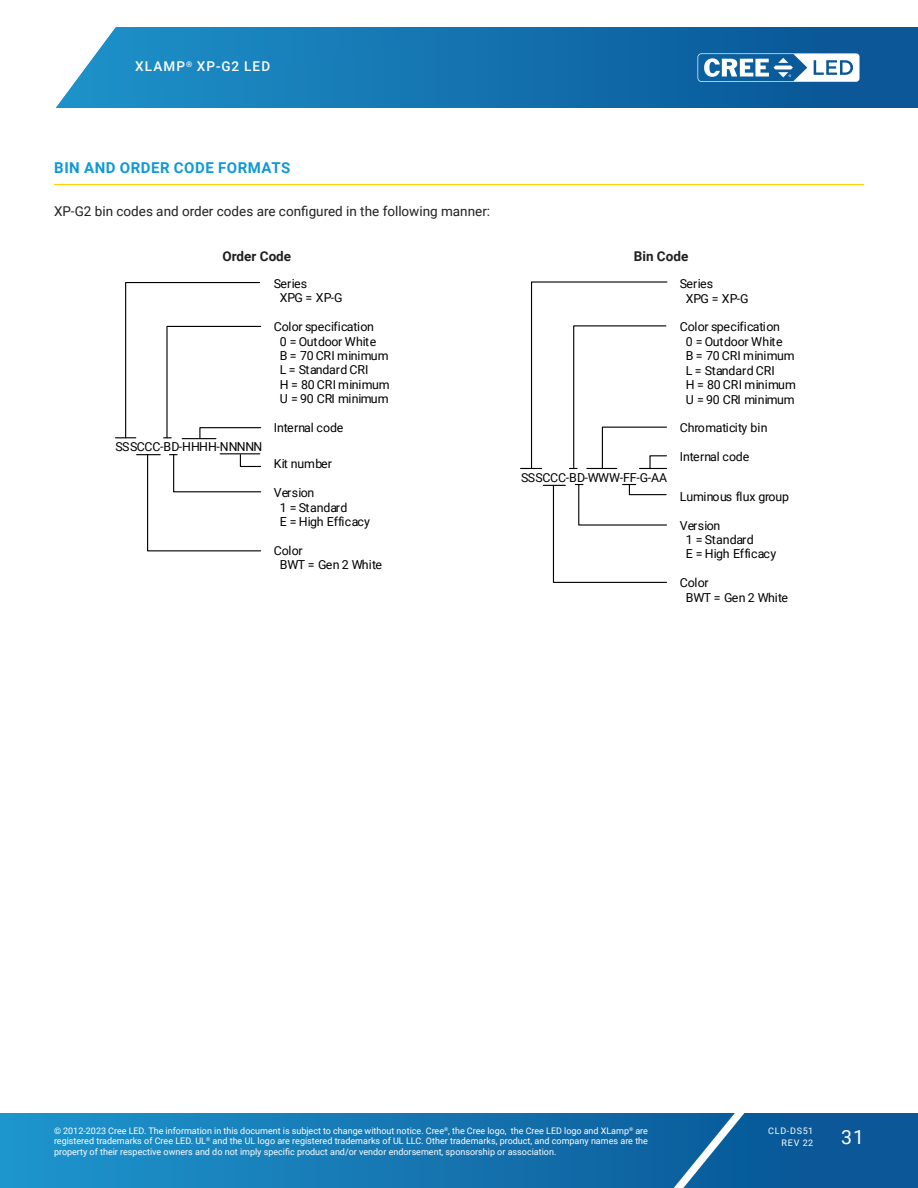
<style>
.page{position:relative;width:918px;height:1188px;background:#fff}
.page>*{position:absolute;margin:0;border:0;box-sizing:border-box;transform-origin:0 0}
.t1{font:19.5px "Roboto";color:#fff}
.t2{font:700 15px "Roboto";letter-spacing:.035em;color:#0f99d6}
.t3{font:13.5px "Roboto";color:#221f1f}
.t4{font:700 13.5px "Roboto";color:#221f1f}
.t5{font:500 13.5px "Roboto";letter-spacing:.085em;color:#fff}
.t6{font:12.45px "Roboto";letter-spacing:-.015em;color:#000}
.t7{font:12.3px/14.4px "Roboto";letter-spacing:-.005em;color:#000}
.t8{font:9px/10.8px "Roboto";color:#fff;text-align:justify}
.t9{font:9px/12px "Roboto";letter-spacing:.085em;color:#fff;text-align:right}
</style>
<div class="page">
<img style="left:0;top:1113px;width:918px;height:75px">
<svg style="left:644px;top:1113px;width:117px;height:75px;background:#1d6ca5"></svg>
<svg style="left:85px;top:27px;width:833px;height:81px;background:#1573ae"></svg>
<img style="left:55px;top:68px;width:30px;height:40px">
<svg style="left:698px;top:53px;width:162px;height:29px"></svg>
<hr style="left:54px;top:184px;width:810px;height:1px;background:#ffce00">
<hr style="left:220px;top:453px;width:40px;height:1px;background:#000">
<svg style="left:116px;top:282px;width:146px;height:157px"></svg>
<svg style="left:137px;top:454px;width:125px;height:98px"></svg>
<svg style="left:543px;top:483px;width:124px;height:100px"></svg>
<svg style="left:521px;top:281px;width:147px;height:189px"></svg>
<h3 class="t5" style="left:135px;top:59px;width:136px">XLAMP<sup>®</sup> XP-G2 LED</h3>
<h2 class="t2" style="left:54px;top:161px;width:238px">BIN AND ORDER CODE FORMATS</h2>
<h3 class="t3" style="left:54px;top:202px;width:438px">XP‑G2 bin codes and order codes are con昀椀gured in the following manner:</h3>
<h3 class="t4" style="left:223px;top:251px;width:70px">Order Code</h3>
<h3 class="t4" style="left:634px;top:251px;width:56px">Bin Code</h3>
<h3 class="t7" style="left:115px;top:441px;width:148px">SSSCCC-BD-HHHH-NNNNN</h3>
<h3 class="t6" style="left:274px;top:278px;width:35px">Series</h3>
<h3 class="t7" style="left:280px;top:292px;width:64px">XPG = XP-G</h3>
<h3 class="t6" style="left:274px;top:322px;width:102px">Color specification</h3>
<h3 class="t7" style="left:280px;top:335px;width:111px">0 = Outdoor White<br>B = 70 CRI minimum<br>L = Standard CRI<br>H = 80 CRI minimum</h3>
<h3 class="t6" style="left:280px;top:394px;width:110px">U = 90 CRI minimum</h3>
<h3 class="t7" style="left:274px;top:422px;width:71px">Internal code</h3>
<h3 class="t7" style="left:274px;top:458px;width:60px">Kit number</h3>
<h3 class="t7" style="left:280px;top:487px;width:69px;text-indent:-6px">Version<br>1 = Standard</h3>
<h3 class="t6" style="left:280px;top:517px;width:92px">E = High Efficacy</h3>
<h3 class="t7" style="left:274px;top:544px;width:30px">Color</h3>
<h3 class="t6" style="left:280px;top:560px;width:104px">BWT = Gen 2 White</h3>
<h3 class="t7" style="left:521px;top:471px;width:148px">SSSCCC-BD-WWW-FF-G-AA</h3>
<h3 class="t6" style="left:680px;top:279px;width:35px">Series</h3>
<h3 class="t7" style="left:686px;top:292px;width:64px">XPG = XP-G</h3>
<h3 class="t6" style="left:680px;top:322px;width:102px">Color specification</h3>
<h3 class="t7" style="left:686px;top:335px;width:112px">0 = Outdoor White<br>B = 70 CRI minimum<br>L = Standard CRI<br>H = 80 CRI minimum<br>U = 90 CRI minimum</h3>
<h3 class="t7" style="left:680px;top:422px;width:89px">Chromaticity bin</h3>
<h3 class="t7" style="left:680px;top:451px;width:71px">Internal code</h3>
<h3 class="t7" style="left:680px;top:490px;width:111px">Luminous flux group</h3>
<h3 class="t7" style="left:680px;top:519px;width:42px">Version</h3>
<h3 class="t6" style="left:686px;top:535px;width:70px">1 = Standard</h3>
<h3 class="t7" style="left:686px;top:548px;width:92px">E = High Efficacy</h3>
<h3 class="t6" style="left:680px;top:578px;width:30px">Color</h3>
<h3 class="t7" style="left:686px;top:591px;width:104px">BWT = Gen 2 White</h3>
<p class="t8" style="left:54px;top:1126px;width:596px">© 2012-2023 Cree LED. The information in this document is subject to change without notice. Cree<sup>®</sup>, the Cree logo, the Cree LED logo and XLamp<sup>®</sup> are registered trademarks of Cree LED. UL<sup>®</sup> and the UL logo are registered trademarks of UL LLC. Other trademarks, product, and company names are the property of their respective owners and do not imply speci昀椀c product and/or vendor endorsement, sponsorship or association.</p>
<p class="t9" style="left:768px;top:1125px;width:47px">CLD-DS51<br>REV 22</p>
<h1 class="t1" style="left:841px;top:1129px;width:24px">31</h1>
</div>
